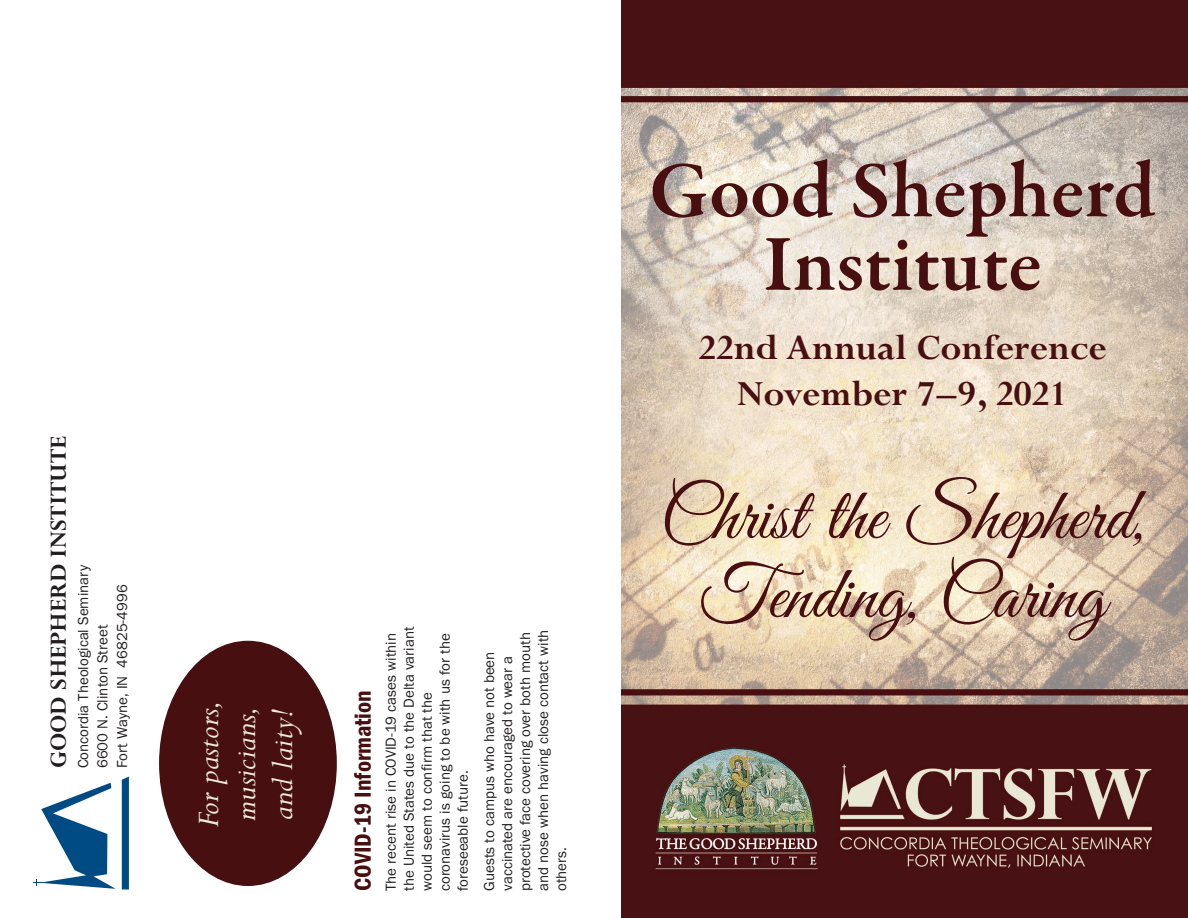
<style>
.page{position:relative;width:1188px;height:918px;background:#fff}
.page>*{position:absolute;margin:0;border:0;box-sizing:border-box;transform-origin:0 0}
.t1{font:600 81px/73.5px "Garamond Premr Pro";color:#480f11;text-align:center}
.t2{font:75px/78.9px "Great Vibes";color:#480f11;text-align:center}
.t3{font:700 39px/46.5px "Perpetua";color:#480f11;text-align:center}
.t4{font:italic 34.5px/36.9px "Perpetua";color:#eae9d6}
.t5{font:700 25.5px "Perpetua";color:#231f20}
.t6{font:600 condensed 24px "Franklin Gothic";color:#480f11}
.t7{font:15px/18px "Franklin Gothic";color:#231f20}
</style>
<div class="page">
<svg style="left:122px;top:777px;width:7px;height:113px"></svg>
<svg style="left:33px;top:783px;width:83px;height:106px"></svg>
<img style="left:621px;top:0;width:567px;height:918px">
<div style="left:159px;top:641px;width:178px;height:245px;background:#480f11;border-radius:50%"></div>
<h3 class="t5" style="left:50px;top:768px;width:334px;rotate:-90deg">GOOD SHEPHERD INSTITUTE</h3>
<p class="t7" style="left:74px;top:768px;width:204px;line-height:19.5px;rotate:-90deg">Concordia Theological Seminary<br>6600 N. Clinton Street<br>Fort Wayne, IN 46825-4996</p>
<h3 class="t4" style="left:194px;top:827px;width:128px;rotate:-90deg">For pastors, musicians, and laity!</h3>
<h3 class="t6" style="left:355px;top:891px;width:202px;rotate:-90deg">COVID-19 Information</h3>
<p class="t7" style="left:383px;top:891px;width:266px;rotate:-90deg">The recent rise in COVID-19 cases within the United States due to the Delta variant would seem to confirm that the coronavirus is going to be with us for the foreseeable future.</p>
<p class="t7" style="left:481px;top:891px;width:263px;rotate:-90deg">Guests to campus who have not been vaccinated are encouraged to wear a protective face covering over both mouth and nose when having close contact with others.</p>
<h1 class="t1" style="left:649px;top:162px;width:508px">Good Shepherd<br>Institute</h1>
<h3 class="t3" style="left:698px;top:329px;width:410px">22nd Annual Conference<br>November 7–9, 2021</h3>
<h2 class="t2" style="left:660px;top:487px;width:485px">Christ the Shepherd,<br>Tending, Caring</h2>
</div>
